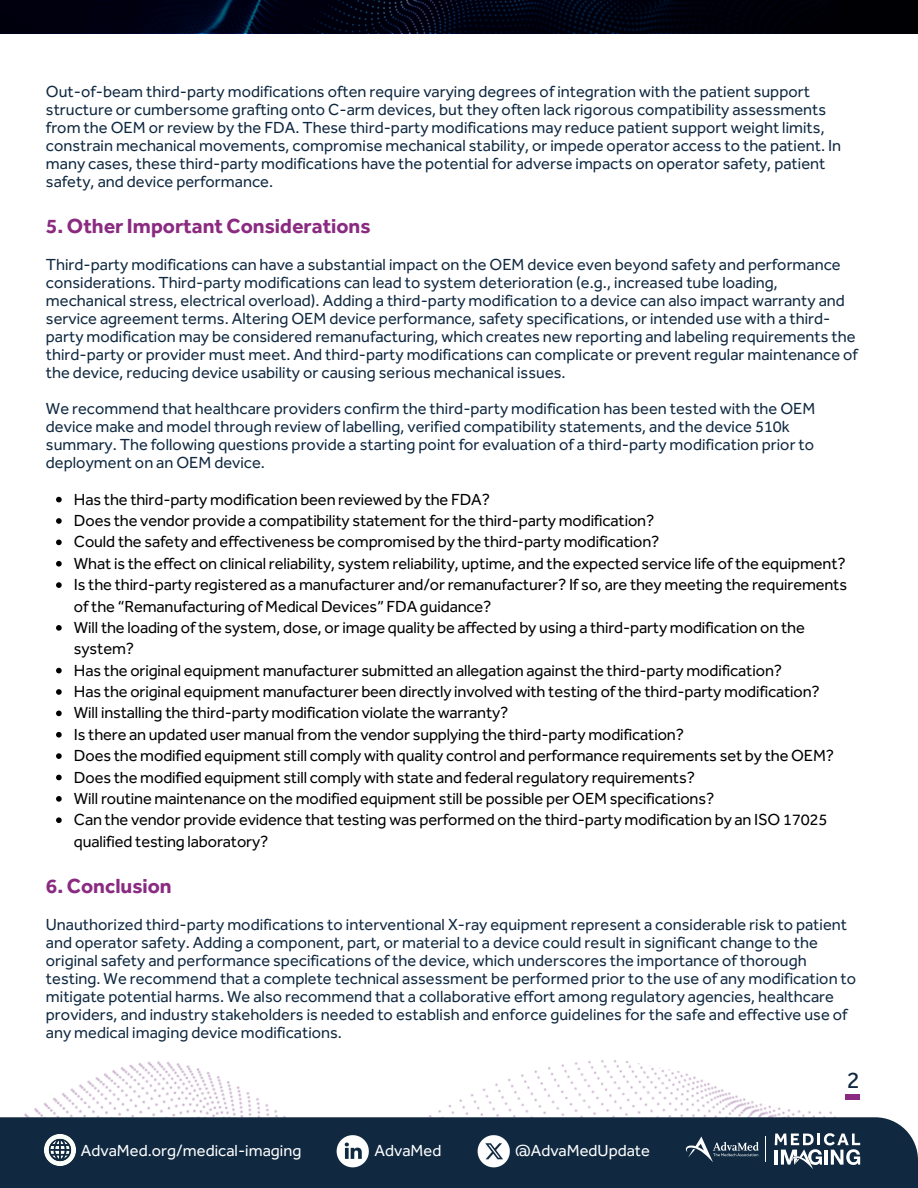
<style>
.page{position:relative;width:918px;height:1188px;background:#fff}
.page>*{position:absolute;margin:0;border:0;box-sizing:border-box;transform-origin:0 0}
.t1{font:24px "Effra";color:#102941}
.t2{font:700 21px "Effra Trial";color:#8a2b81}
.t3{font:16.5px/18px "Effra Trial";color:#102941}
.t4{font:16.5px/21.3px "Effra Trial";letter-spacing:-.01em;color:#000}
.t5{font:16.5px "Effra Trial";color:#fff}
</style>
<div class="page">
<img style="left:24px;top:1060px;width:812px;height:57px">
<svg style="left:0;top:0;width:918px;height:33px;background:#000311"></svg>
<div style="left:845px;top:1094px;width:15px;height:6px;background:#8a2b81"></div>
<div style="left:0;top:1117px;width:918px;height:71px;background:#102941"></div>
<svg style="left:775px;top:1133px;width:85px;height:36px"></svg>
<svg style="left:686px;top:1137px;width:73px;height:25px"></svg>
<img style="left:44px;top:1134px;width:32px;height:32px">
<img style="left:336px;top:1135px;width:33px;height:33px">
<img style="left:477px;top:1135px;width:33px;height:33px">
<svg style="left:56px;top:497px;width:6px;height:5px"></svg>
<svg style="left:56px;top:518px;width:6px;height:6px"></svg>
<svg style="left:56px;top:540px;width:6px;height:5px"></svg>
<svg style="left:56px;top:561px;width:6px;height:6px"></svg>
<svg style="left:56px;top:582px;width:6px;height:6px"></svg>
<svg style="left:56px;top:625px;width:6px;height:6px"></svg>
<svg style="left:56px;top:668px;width:6px;height:5px"></svg>
<svg style="left:56px;top:689px;width:6px;height:6px"></svg>
<svg style="left:56px;top:711px;width:6px;height:5px"></svg>
<svg style="left:56px;top:732px;width:6px;height:6px"></svg>
<svg style="left:56px;top:753px;width:6px;height:6px"></svg>
<svg style="left:56px;top:775px;width:6px;height:5px"></svg>
<svg style="left:56px;top:796px;width:6px;height:6px"></svg>
<svg style="left:56px;top:817px;width:6px;height:6px"></svg>
<h1 class="t3" style="left:46px;top:83px;width:797px">Out-of-beam third-party modifications often require varying degrees of integration with the patient support structure or cumbersome grafting onto C-arm devices, but they often lack rigorous compatibility assessments from the OEM or review by the FDA. These third-party modifications may reduce patient support weight limits, constrain mechanical movements, compromise mechanical stability, or impede operator access to the patient. In many cases, these third-party modifications have the potential for adverse impacts on operator safety, patient safety, and device performance.</h1>
<p class="t2" style="left:46px;top:213px;width:326px">5. Other Important Considerations</p>
<p class="t3" style="left:46px;top:255px;width:814px">Third-party modifications can have a substantial impact on the OEM device even beyond safety and performance considerations. Third-party modifications can lead to system deterioration (e.g., increased tube loading, mechanical stress, electrical overload). Adding a third-party modification to a device can also impact warranty and service agreement terms. Altering OEM device performance, safety specifications, or intended use with a third&shy;party modification may be considered remanufacturing, which creates new reporting and labeling requirements the third-party or provider must meet. And third-party modifications can complicate or prevent regular maintenance of the device, reducing device usability or causing serious mechanical issues.</p>
<p class="t3" style="left:46px;top:399px;width:771px">We recommend that healthcare providers confirm the third-party modification has been tested with the OEM device make and model through review of labelling, verified compatibility statements, and the device 510k summary. The following questions provide a starting point for evaluation of a third-party modification prior to deployment on an OEM device.</p>
<p class="t4" style="left:74px;top:489px;width:418px">Has the third-party modification been reviewed by the FDA?</p>
<p class="t4" style="left:74px;top:510px;width:582px">Does the vendor provide a compatibility statement for the third-party modification?</p>
<p class="t4" style="left:74px;top:531px;width:587px">Could the safety and effectiveness be compromised by the third-party modification?</p>
<p class="t4" style="left:74px;top:553px;width:773px">What is the effect on clinical reliability, system reliability, uptime, and the expected service life ofthe equipment?</p>
<p class="t4" style="left:74px;top:574px;width:775px">Is the third-party registered as a manufacturer and/or remanufacturer? If so, are they meeting the requirements ofthe “Remanufacturing of Medical Devices” FDA guidance?</p>
<p class="t4" style="left:74px;top:617px;width:732px">Will the loading ofthe system, dose, or image quality be affected by using a third-party modification on the system?</p>
<p class="t4" style="left:74px;top:660px;width:710px">Has the original equipment manufacturer submitted an allegation against the third-party modification?</p>
<h1 class="t4" style="left:74px;top:681px;width:748px">Has the original equipment manufacturer been directly involved with testing ofthe third-party modification?</h1>
<p class="t4" style="left:74px;top:702px;width:436px">Will installing the third-party modification violate the warranty?</p>
<p class="t4" style="left:74px;top:724px;width:612px">Is there an updated user manual from the vendor supplying the third-party modification?</p>
<p class="t4" style="left:74px;top:745px;width:762px">Does the modified equipment still comply with quality control and performance requirements set by the OEM?</p>
<p class="t4" style="left:74px;top:766px;width:623px">Does the modified equipment still comply with state and federal regulatory requirements?</p>
<p class="t4" style="left:74px;top:788px;width:642px">Will routine maintenance on the modified equipment still be possible per OEM specifications?</p>
<p class="t4" style="left:74px;top:809px;width:755px">Can the vendor provide evidence that testing was performed on the third-party modification by an ISO 17025 qualified testing laboratory?</p>
<p class="t2" style="left:46px;top:873px;width:127px">6. Conclusion</p>
<p class="t3" style="left:46px;top:915px;width:812px">Unauthorized third-party modifications to interventional X-ray equipment represent a considerable risk to patient and operator safety. Adding a component, part, or material to a device could result in significant change to the original safety and performance specifications of the device, which underscores the importance of thorough testing. We recommend that a complete technical assessment be performed prior to the use of any modification to mitigate potential harms. We also recommend that a collaborative effort among regulatory agencies, healthcare providers, and industry stakeholders is needed to establish and enforce guidelines for the safe and effective use of any medical imaging device modifications.</p>
<p class="t5" style="left:81px;top:1141px;width:222px">AdvaMed.org/medical-imaging</p>
<p class="t5" style="left:375px;top:1141px;width:68px">AdvaMed</p>
<p class="t5" style="left:515px;top:1141px;width:137px">@AdvaMedUpdate</p>
<p class="t1" style="left:847px;top:1072px;width:15px">2</p>
</div>
